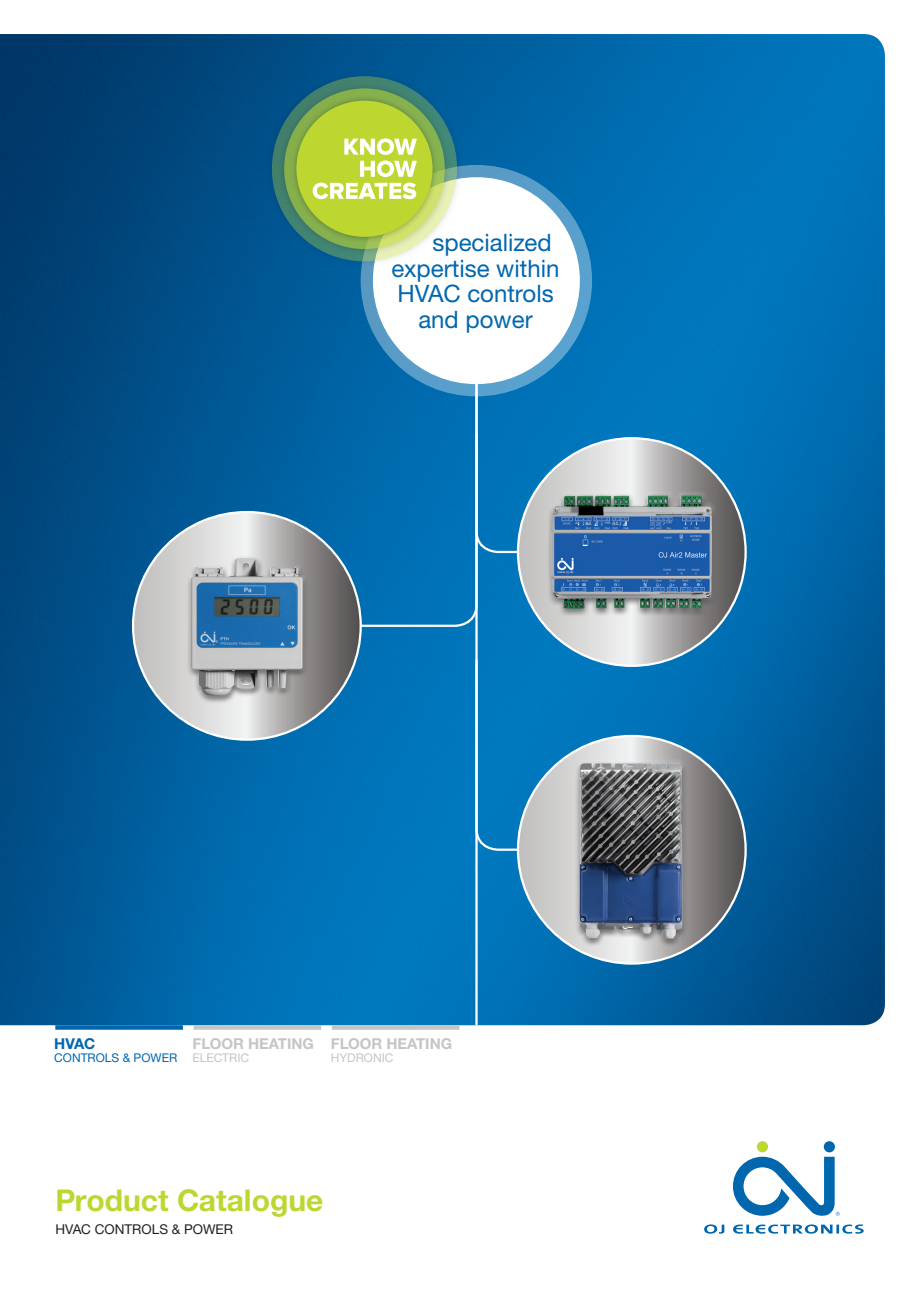
<style>
.page{position:relative;width:919px;height:1289px;background:#fff}
.page>*{position:absolute;margin:0;border:0;box-sizing:border-box;transform-origin:0 0}
.t1{font:700 30px "Helvetica Neue LTW1 G";color:#bed630}
.t2{font:24px "Helvetica Neue LTW1 G";color:#0067af}
.t3{font:700 15px "Helvetica Neue LTW1 G";color:#c6c5c5}
.t4{font:700 15px "Helvetica Neue LTW1 G";color:#0067af}
.t5{font:13.5px "Helvetica Neue LTW1 G";color:#231f20}
.t6{font:12px "Helvetica Neue LTW1 G";color:#c6c5c5}
.t7{font:12px "Helvetica Neue LTW1 G";color:#0067af}
</style>
<div class="page">
<img style="left:0;top:34px;width:884px;height:991px">
<div style="left:474px;top:360px;width:232px;height:194px;background:#0075ba"></div>
<svg style="left:474px;top:657px;width:229px;height:195px;background:#077abd"></svg>
<svg style="left:150px;top:431px;width:328px;height:197px;background:#0469aa"></svg>
<svg style="left:55px;top:1025px;width:128px;height:4px"></svg>
<hr style="left:193px;top:1025px;width:128px;height:4px;background:#c6c5c5">
<hr style="left:332px;top:1025px;width:127px;height:4px;background:#c6c5c5">
<svg style="left:704px;top:1224px;width:159px;height:9px"></svg>
<div style="left:823px;top:1141px;width:11px;height:11px;background:#0067af;border-radius:50%"></div>
<div style="left:756px;top:1141px;width:12px;height:11px;background:#bed630;border-radius:50%"></div>
<svg style="left:732px;top:1156px;width:107px;height:60px"></svg>
<svg style="left:360px;top:165px;width:232px;height:231px;background:#5ca0ca"></svg>
<div style="left:373px;top:177px;width:206px;height:207px;background:#fff;border-radius:50%"></div>
<img style="left:264px;top:68px;width:201px;height:201px">
<img style="left:276px;top:80px;width:177px;height:177px">
<svg style="left:284px;top:88px;width:161px;height:161px"></svg>
<img style="left:288px;top:92px;width:152px;height:153px">
<div style="left:296px;top:101px;width:136px;height:136px;background:#bed630;border-radius:50%"></div>
<svg style="left:312px;top:138px;width:105px;height:61px"></svg>
<hr style="left:475px;top:353px;width:2px;height:672px;background:#fff">
<svg style="left:518px;top:438px;width:227px;height:227px;background:#bcbbba"></svg>
<svg style="left:133px;top:512px;width:227px;height:227px;background:#b3b2b2"></svg>
<svg style="left:518px;top:736px;width:227px;height:227px;background:#acaaa9"></svg>
<div style="left:546px;top:493px;width:172px;height:124px;background:#231f20;opacity:.75"></div>
<div style="left:546px;top:490px;width:171px;height:123px;background:#fff;opacity:.4"></div>
<img style="left:551px;top:495px;width:143px;height:113px">
<div style="left:574px;top:760px;width:114px;height:187px;background:#231f20;opacity:.75"></div>
<div style="left:575px;top:759px;width:111px;height:183px;background:#fff;opacity:.4"></div>
<img style="left:579px;top:763px;width:103px;height:175px">
<div style="left:186px;top:556px;width:122px;height:148px;background:#231f20;opacity:.75"></div>
<div style="left:188px;top:555px;width:117px;height:143px;background:#fff;opacity:.4"></div>
<img style="left:191px;top:558px;width:111px;height:137px">
<p class="t2" style="left:432px;top:228px;width:121px">specialized</p>
<p class="t2" style="left:391px;top:253px;width:169px">expertise within</p>
<p class="t2" style="left:397px;top:279px;width:158px">HVAC controls</p>
<p class="t2" style="left:418px;top:304px;width:116px">and power</p>
<p class="t4" style="left:54px;top:1034px;width:43px">HVAC</p>
<p class="t7" style="left:54px;top:1050px;width:124px">CONTROLS &amp; POWER</p>
<p class="t3" style="left:192px;top:1034px;width:123px">FLOOR HEATING</p>
<p class="t6" style="left:192px;top:1050px;width:58px">ELECTRIC</p>
<p class="t3" style="left:331px;top:1034px;width:123px">FLOOR HEATING</p>
<p class="t6" style="left:331px;top:1050px;width:64px">HYDRONIC</p>
<p class="t1" style="left:55px;top:1181px;width:269px">Product Catalogue</p>
<p class="t5" style="left:55px;top:1220px;width:179px">HVAC CONTROLS &amp; POWER</p>
</div>
